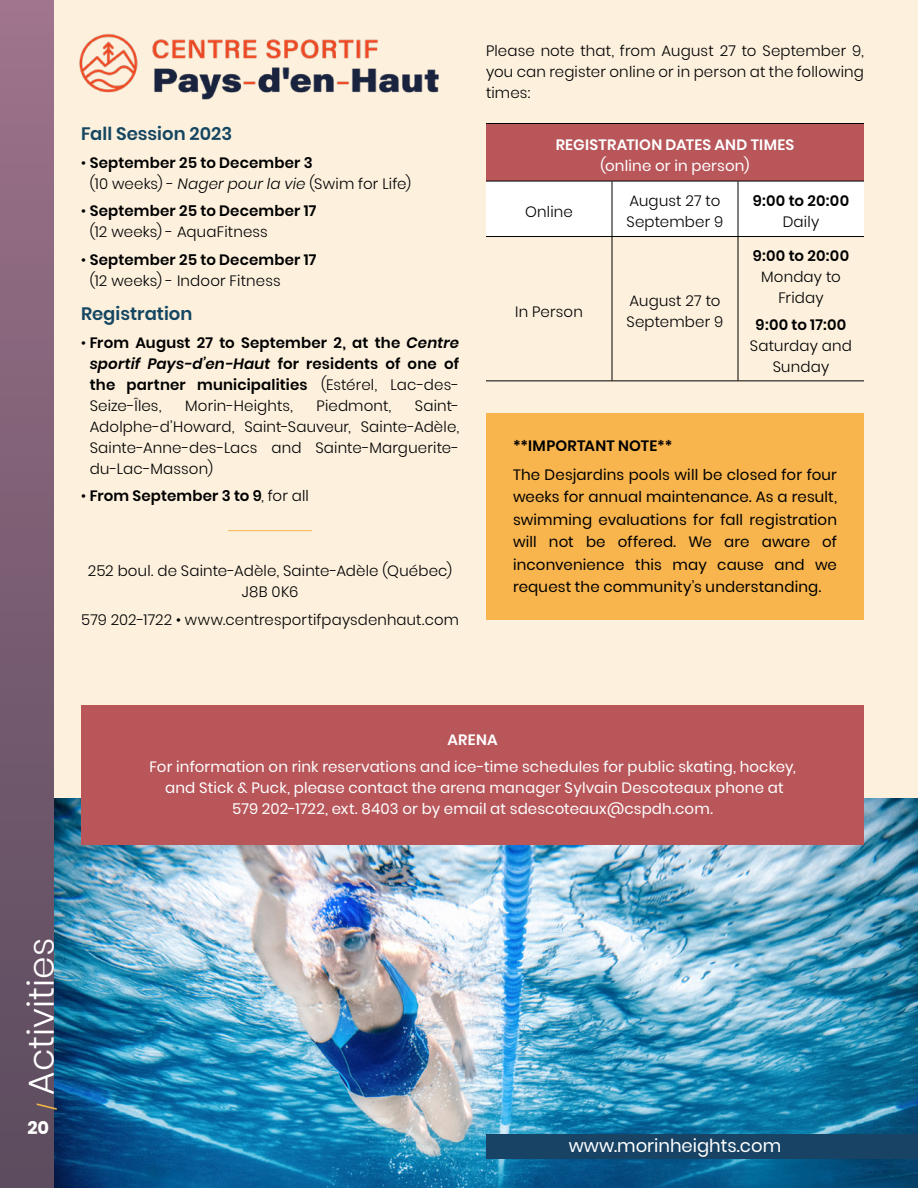
<style>
.page{position:relative;width:918px;height:1188px;background:#fff}
.page>*{position:absolute;margin:0;border:0;box-sizing:border-box;transform-origin:0 0}
.t1{font:300 36px "Poppins";color:#fff}
.t2{font:600 18px "Poppins";color:#154661}
.t3{font:18px "Poppins";color:#fff}
.t4{font:700 18px "Poppins";color:#fff}
.t5{font:300 15px/21px "Poppins";letter-spacing:.01em;color:#000}
.t6{font:600 15px/21px "Poppins";letter-spacing:.01em;color:#000}
.t7{font:15px/21px "Poppins";letter-spacing:.01em;color:#fff;text-align:center}
.t8{font:15px/22.5px "Poppins";letter-spacing:.01em;color:#000;text-align:justify}
.t9{font:600 15px "Poppins";letter-spacing:.015em;color:#fff}
.s1{font-weight:600}
.s2{font-style:italic}
.s3{font-weight:300}
.s4{font-weight:400;font-size:18px;color:#f4b848}
</style>
<div class="page">
<div style="left:54px;top:0;width:864px;height:1188px;background:#fdf1de"></div>
<img style="left:54px;top:798px;width:864px;height:390px">
<div style="left:486px;top:413px;width:378px;height:207px;background:#f9b54d"></div>
<div style="left:0;top:0;width:54px;height:1188px;background:linear-gradient(to bottom,#9d738b,#594a5d)"></div>
<div style="left:486px;top:1134px;width:432px;height:25px;background:#184364"></div>
<div style="left:486px;top:123px;width:378px;height:58px;background:#b8565a"></div>
<div style="left:486px;top:182px;width:378px;height:54px;background:#fff"></div>
<hr style="left:612px;top:181px;width:1px;height:55px;background:#000">
<hr style="left:738px;top:181px;width:1px;height:55px;background:#000">
<hr style="left:486px;top:236px;width:126px;height:1px;background:#000">
<hr style="left:612px;top:236px;width:126px;height:1px;background:#000">
<hr style="left:612px;top:237px;width:1px;height:143px;background:#000">
<hr style="left:738px;top:236px;width:126px;height:1px;background:#000">
<hr style="left:738px;top:237px;width:1px;height:143px;background:#000">
<hr style="left:486px;top:380px;width:126px;height:1px;background:#000">
<hr style="left:612px;top:380px;width:126px;height:1px;background:#000">
<hr style="left:738px;top:380px;width:126px;height:1px;background:#000">
<hr style="left:486px;top:123px;width:126px;height:1px;background:#000">
<hr style="left:612px;top:123px;width:126px;height:1px;background:#000">
<hr style="left:738px;top:123px;width:126px;height:1px;background:#000">
<hr style="left:486px;top:181px;width:126px;height:1px;background:#000">
<hr style="left:612px;top:181px;width:126px;height:1px;background:#000">
<hr style="left:738px;top:181px;width:126px;height:1px;background:#000">
<div style="left:81px;top:705px;width:783px;height:140px;background:#b8565a"></div>
<img style="left:79px;top:33px;width:360px;height:67px">
<hr style="left:228px;top:530px;width:84px;height:1px;background:#f9b54d">
<p class="t2" style="left:81px;top:124px;width:153px">Fall Session 2023</p>
<p class="t5" style="left:90px;top:152px;width:323px;text-indent:-9px">• <span class="s1">September 25 to December 3<br></span>(10 weeks) - <span class="s2">Nager pour la vie</span> (Swim for Life)</p>
<p class="t6" style="left:90px;top:201px;width:228px;text-indent:-9px"><span class="s3">•</span> September 25 to December 17 <span class="s3">(12 weeks) - AquaFitness</span></p>
<p class="t5" style="left:90px;top:249px;width:228px;text-indent:-9px">• <span class="s1">September 25 to December 17 </span>(12 weeks) - Indoor Fitness</p>
<p class="t2" style="left:81px;top:304px;width:113px">Registration</p>
<p class="t6" style="left:90px;top:332px;width:371px;text-align:justify;text-indent:-9px"><span class="s3">•</span> From August 27 to September 2, at the <span class="s2">Centre sportif Pays-d’en-Haut</span> for residents of one of the partner municipalities <span class="s3">(Estérel, Lac-des-Seize-Îles,</span></p>
<p class="t5" style="left:90px;top:395px;width:371px;text-align:justify;text-indent:325px">Saint-Adolphe-d’Howard, Saint-Sauveur, Sainte-Adèle, Sainte-Anne-des-Lacs and Sainte-Marguerite&shy;du-Lac-Masson)</p>
<p class="t6" style="left:81px;top:486px;width:229px"><span class="s3">•</span> From September 3 to 9<span class="s3">, for all</span></p>
<p class="t5" style="left:185px;top:395px;width:109px">Morin-Heights,</p>
<p class="t5" style="left:317px;top:395px;width:76px">Piedmont,</p>
<p class="t5" style="left:88px;top:561px;width:366px;text-align:center">252 boul. de Sainte-Adèle, Sainte-Adèle (Québec)<br>J8B 0K6</p>
<p class="t5" style="left:81px;top:609px;width:379px">579 202-1722 • www.centresportifpaysdenhaut.com</p>
<p class="t5" style="left:486px;top:41px;width:380px;text-align:justify">Please note that, from August 27 to September 9, you can register online or in person at the following times:</p>
<p class="t9" style="left:556px;top:136px;width:240px">REGISTRATION DATES AND TIMES</p>
<p class="t7" style="left:600px;top:155px;width:151px">(online or in person)</p>
<p class="t5" style="left:525px;top:201px;width:49px">Online</p>
<p class="t5" style="left:627px;top:191px;width:98px">August 27 to<br>September 9</p>
<p class="t6" style="left:753px;top:191px;width:98px">9:00 to 20:00</p>
<p class="t5" style="left:783px;top:212px;width:38px">Daily</p>
<p class="t5" style="left:515px;top:301px;width:69px">In Person</p>
<p class="t5" style="left:627px;top:290px;width:98px">August 27 to<br>September 9</p>
<p class="t6" style="left:753px;top:245px;width:98px">9:00 to 20:00</p>
<p class="t5" style="left:761px;top:266px;width:81px;text-align:center">Monday to<br>Friday</p>
<p class="t6" style="left:756px;top:315px;width:92px">9:00 to 17:00</p>
<p class="t5" style="left:750px;top:336px;width:104px;text-align:center">Saturday and<br>Sunday</p>
<p class="t6" style="left:513px;top:435px;width:161px">**IMPORTANT NOTE**</p>
<p class="t8" style="left:513px;top:463px;width:326px">The Desjardins pools will be closed for four weeks for annual maintenance. As a result, swimming evaluations for fall registration will not be offered. We are aware of inconvenience this may cause and we request the community’s understanding.</p>
<p class="t9" style="left:447px;top:731px;width:52px">ARENA</p>
<p class="t7" style="left:149px;top:757px;width:648px">For information on rink reservations and ice-time schedules for public skating, hockey, and Stick &amp; Puck, please contact the arena manager Sylvain Descoteaux phone at<br>579 202-1722, ext. 8403 or by email at sdescoteaux@cspdh.com.</p>
<h1 class="t1" style="left:21px;top:1110px;width:174px;rotate:-90deg"><span class="s4">/</span> Activities</h1>
<p class="t4" style="left:27px;top:1117px;width:23px">20</p>
<p class="t3" style="left:569px;top:1135px;width:214px">www.morinheights.com</p>
</div>
